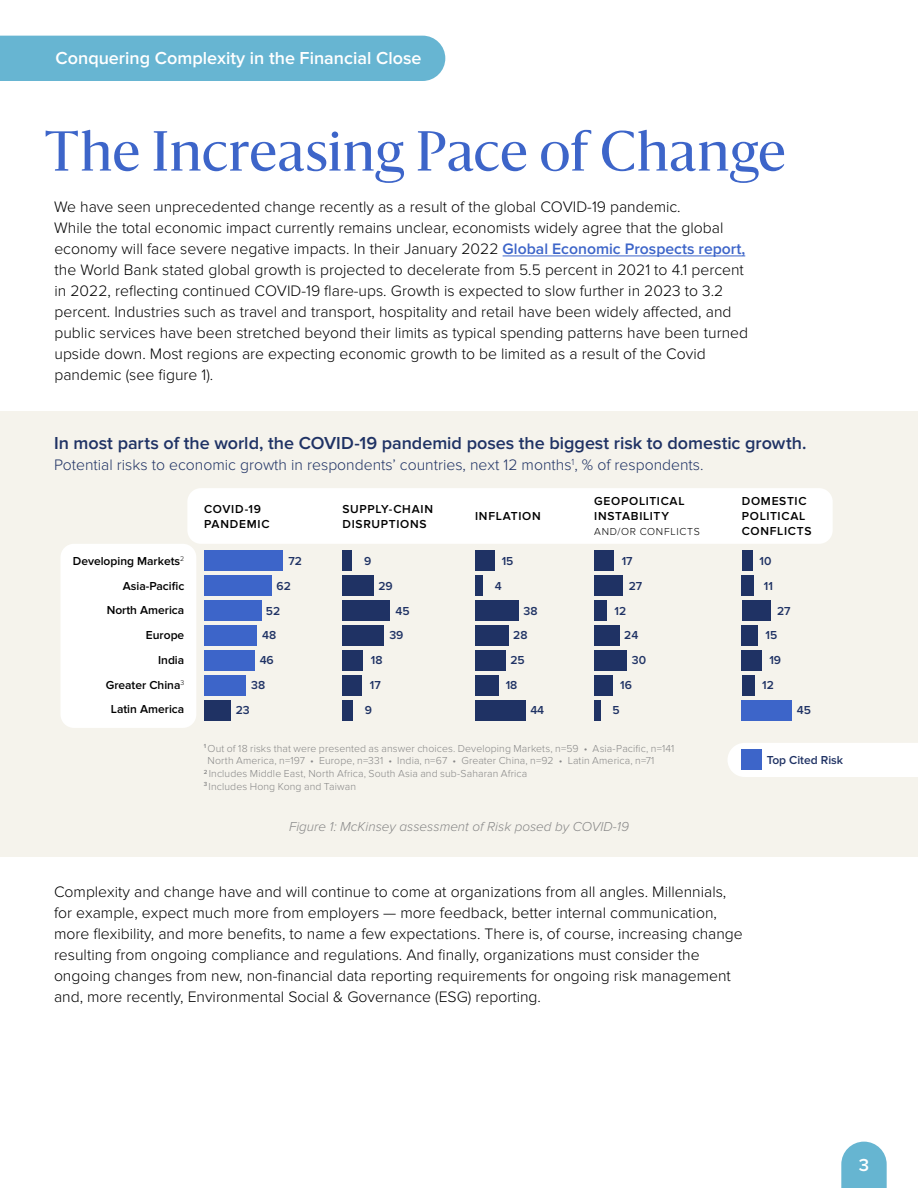
<style>
.page{position:relative;width:918px;height:1188px;background:#fff}
.page>*{position:absolute;margin:0;border:0;box-sizing:border-box;transform-origin:0 0}
.t1{font:52.5px "Sanomat";letter-spacing:.02em;color:#3d65c9}
.t2{font:600 18px "Proxima Nova";color:#1f3264}
.t3{font:600 18px "Proxima Nova";color:#fff}
.t4{font:300 15.75px/21px "Proxima Nova";color:#000}
.t5{font:300 15.75px "Proxima Nova";color:#1f3264}
.t6{font:italic 300 13.5px "Proxima Nova";color:#878787}
.t7{font:600 12px/15px "Proxima Nova";letter-spacing:.045em;color:#000}
.t8{font:600 12px/24.8px "Proxima Nova";color:#000;text-align:right}
.t9{font:600 12px/24.9px "Proxima Nova";color:#1f3264;text-align:center}
.t10{font:300 10.5px "Proxima Nova";letter-spacing:.01em;color:#878787}
.t11{font:300 10.5px "Proxima Nova";letter-spacing:.07em;color:#000}
.s1{font-weight:600;color:#3d65c9}
</style>
<div class="page">
<div style="left:0;top:36px;width:445px;height:45px;background:#67b5d2"></div>
<svg style="left:841px;top:1142px;width:46px;height:46px;background:#77bdd6"></svg>
<div style="left:0;top:411px;width:918px;height:446px;background:#f5f3ec"></div>
<hr style="left:503px;top:256px;width:242px;height:1px;background:#3d65c9">
<div style="left:187px;top:488px;width:646px;height:56px;background:#fff;border-radius:13px"></div>
<div style="left:60px;top:544px;width:136px;height:184px;background:#fff;border-radius:14px"></div>
<div style="left:204px;top:551px;width:79px;height:20px;background:#3d65c9"></div>
<div style="left:204px;top:576px;width:68px;height:20px;background:#3d65c9"></div>
<div style="left:204px;top:601px;width:57px;height:20px;background:#3d65c9"></div>
<div style="left:204px;top:626px;width:53px;height:20px;background:#3d65c9"></div>
<div style="left:204px;top:651px;width:51px;height:20px;background:#3d65c9"></div>
<div style="left:204px;top:675px;width:42px;height:21px;background:#3d65c9"></div>
<div style="left:204px;top:700px;width:27px;height:21px;background:#1f3264"></div>
<div style="left:342px;top:551px;width:10px;height:20px;background:#1f3264"></div>
<div style="left:342px;top:576px;width:32px;height:20px;background:#1f3264"></div>
<div style="left:342px;top:601px;width:48px;height:20px;background:#1f3264"></div>
<div style="left:342px;top:626px;width:42px;height:20px;background:#1f3264"></div>
<div style="left:342px;top:651px;width:21px;height:20px;background:#1f3264"></div>
<div style="left:342px;top:675px;width:20px;height:21px;background:#1f3264"></div>
<div style="left:342px;top:700px;width:11px;height:21px;background:#1f3264"></div>
<div style="left:475px;top:551px;width:19px;height:20px;background:#1f3264"></div>
<div style="left:475px;top:576px;width:8px;height:20px;background:#1f3264"></div>
<div style="left:475px;top:601px;width:43px;height:20px;background:#1f3264"></div>
<div style="left:475px;top:626px;width:33px;height:20px;background:#1f3264"></div>
<div style="left:475px;top:651px;width:31px;height:20px;background:#1f3264"></div>
<div style="left:475px;top:675px;width:23px;height:21px;background:#1f3264"></div>
<div style="left:475px;top:700px;width:50px;height:21px;background:#1f3264"></div>
<div style="left:594px;top:551px;width:19px;height:20px;background:#1f3264"></div>
<div style="left:594px;top:576px;width:29px;height:20px;background:#1f3264"></div>
<div style="left:594px;top:601px;width:13px;height:20px;background:#1f3264"></div>
<div style="left:594px;top:626px;width:25px;height:20px;background:#1f3264"></div>
<div style="left:594px;top:651px;width:33px;height:20px;background:#1f3264"></div>
<div style="left:594px;top:675px;width:19px;height:21px;background:#1f3264"></div>
<div style="left:594px;top:700px;width:6px;height:21px;background:#1f3264"></div>
<div style="left:742px;top:551px;width:10px;height:20px;background:#1f3264"></div>
<div style="left:742px;top:576px;width:12px;height:20px;background:#1f3264"></div>
<div style="left:742px;top:601px;width:29px;height:20px;background:#1f3264"></div>
<div style="left:742px;top:626px;width:16px;height:20px;background:#1f3264"></div>
<div style="left:742px;top:651px;width:20px;height:20px;background:#1f3264"></div>
<div style="left:742px;top:675px;width:13px;height:21px;background:#1f3264"></div>
<div style="left:742px;top:700px;width:50px;height:21px;background:#3d65c9"></div>
<div style="left:728px;top:743px;width:190px;height:34px;background:#fff"></div>
<div style="left:741px;top:750px;width:21px;height:20px;background:#3d65c9"></div>
<p class="t3" style="left:56px;top:48px;width:367px">Conquering Complexity in the Financial Close</p>
<h1 class="t1" style="left:45px;top:113px;width:742px">The Increasing Pace of Change</h1>
<p class="t4" style="left:54px;top:196px;width:695px">We have seen unprecedented change recently as a result of the global COVID-19 pandemic.<br>While the total economic impact currently remains unclear, economists widely agree that the global economy will face severe negative impacts. In their January 2022 <span class="s1">Global Economic Prospects report, </span>the World Bank stated global growth is projected to decelerate from 5.5 percent in 2021 to 4.1 percent in 2022, reflecting continued COVID-19 flare-ups. Growth is expected to slow further in 2023 to 3.2 percent. Industries such as travel and transport, hospitality and retail have been widely affected, and public services have been stretched beyond their limits as typical spending patterns have been turned upside down. Most regions are expecting economic growth to be limited as a result of the Covid pandemic (see figure 1).</p>
<p class="t2" style="left:54px;top:433px;width:754px">In most parts of the world, the COVID-19 pandemid poses the biggest risk to domestic growth.</p>
<p class="t5" style="left:54px;top:456px;width:649px">Potential risks to economic growth in respondents’ countries, next 12 months<sup>1</sup>, % of respondents.</p>
<p class="t8" style="left:73px;top:549px;width:113px">Developing Markets<sup>2<br></sup>Asia-Pacific<br>North America<br>Europe<br>India<br>Greater China<sup>3<br></sup>Latin America</p>
<p class="t7" style="left:204px;top:501px;width:67px">COVID-19<br>PANDEMIC</p>
<p class="t9" style="left:289px;top:549px;width:15px">72</p>
<p class="t9" style="left:277px;top:574px;width:16px">62</p>
<p class="t9" style="left:266px;top:599px;width:16px">52</p>
<p class="t9" style="left:262px;top:623px;width:16px">48</p>
<p class="t9" style="left:260px;top:648px;width:16px">46</p>
<p class="t9" style="left:251px;top:673px;width:16px">38</p>
<p class="t9" style="left:236px;top:697px;width:16px">23</p>
<p class="t7" style="left:342px;top:501px;width:92px">SUPPLY-CHAIN<br>DISRUPTIONS</p>
<p class="t9" style="left:364px;top:549px;width:9px">9</p>
<p class="t9" style="left:378px;top:574px;width:16px">29</p>
<p class="t9" style="left:389px;top:599px;width:22px;line-height:24.5px">45<br>39</p>
<p class="t9" style="left:371px;top:648px;width:13px">18</p>
<p class="t9" style="left:370px;top:673px;width:12px">17</p>
<p class="t9" style="left:365px;top:697px;width:9px">9</p>
<p class="t7" style="left:475px;top:509px;width:67px">INFLATION</p>
<p class="t9" style="left:495px;top:549px;width:20px;text-align:left;text-indent:7px">15<br>4</p>
<p class="t9" style="left:524px;top:599px;width:16px">38</p>
<p class="t9" style="left:513px;top:623px;width:16px">28</p>
<p class="t9" style="left:510px;top:648px;width:16px">25</p>
<p class="t9" style="left:506px;top:673px;width:13px">18</p>
<p class="t9" style="left:530px;top:697px;width:15px">44</p>
<p class="t7" style="left:594px;top:494px;width:92px">GEOPOLITICAL<br>INSTABILITY</p>
<p class="t11" style="left:594px;top:526px;width:107px">AND/OR CONFLICTS</p>
<p class="t9" style="left:622px;top:549px;width:12px">17</p>
<p class="t9" style="left:629px;top:574px;width:15px">27</p>
<p class="t9" style="left:615px;top:599px;width:13px">12</p>
<p class="t9" style="left:624px;top:623px;width:16px">24</p>
<p class="t9" style="left:632px;top:648px;width:16px">30</p>
<p class="t9" style="left:620px;top:673px;width:13px">16</p>
<p class="t9" style="left:612px;top:697px;width:9px">5</p>
<p class="t10" style="left:204px;top:742px;width:472px"><sup>1</sup> Out of 18 risks that were presented as answer choices. Developing Markets, n=59 • Asia-Pacific, n=141</p>
<p class="t10" style="left:207px;top:755px;width:449px">North America, n=197 • Europe, n=331 • India, n=67 • Greater China, n=92 • Latin America, n=71</p>
<p class="t10" style="left:204px;top:768px;width:325px"><sup>2</sup> Includes Middle East, North Africa, South Asia and sub-Saharan Africa</p>
<p class="t10" style="left:204px;top:780px;width:154px"><sup>3</sup> Includes Hong Kong and Taiwan</p>
<p class="t6" style="left:289px;top:819px;width:341px">Figure 1: McKinsey assessment of Risk posed by COVID-19</p>
<p class="t7" style="left:742px;top:494px;width:71px">DOMESTIC<br>POLITICAL<br>CONFLICTS</p>
<p class="t9" style="left:760px;top:549px;width:15px">10<br>11</p>
<p class="t9" style="left:777px;top:599px;width:15px">27</p>
<p class="t9" style="left:765px;top:623px;width:13px">15</p>
<p class="t9" style="left:769px;top:648px;width:13px">19</p>
<p class="t9" style="left:762px;top:673px;width:13px">12</p>
<p class="t9" style="left:797px;top:697px;width:16px">45</p>
<p class="t9" style="left:767px;top:748px;width:78px">Top Cited Risk</p>
<p class="t4" style="left:54px;top:881px;width:690px">Complexity and change have and will continue to come at organizations from all angles. Millennials, for example, expect much more from employers — more feedback, better internal communication, more flexibility, and more benefits, to name a few expectations. There is, of course, increasing change resulting from ongoing compliance and regulations. And finally, organizations must consider the ongoing changes from new, non-financial data reporting requirements for ongoing risk management and, more recently, Environmental Social &amp; Governance (ESG) reporting.</p>
<p class="t3" style="left:859px;top:1154px;width:12px">3</p>
</div>
